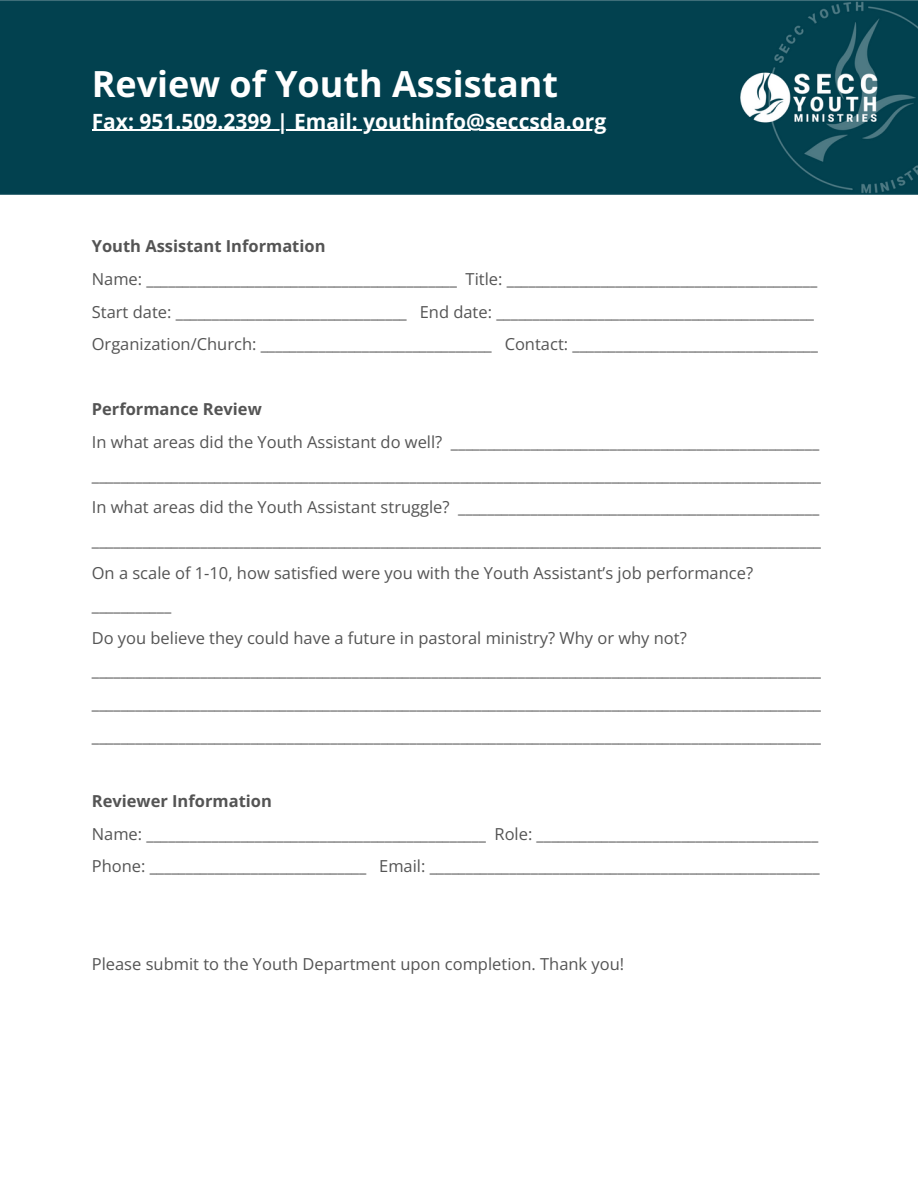
<style>
.page{position:relative;width:918px;height:1188px;background:#fff}
.page>*{position:absolute;margin:0;border:0;box-sizing:border-box;transform-origin:0 0}
.t1{font:700 36px "Open Sans";color:#fff}
.t2{font:700 21px "Open Sans";color:#fff}
.t3{font:16.5px/32.7px "Open Sans";color:#545454}
.t4{font:700 16.5px "Open Sans";color:#545454}
</style>
<div class="page">
<div style="left:0;top:0;width:918px;height:195px;background:#02414f"></div>
<hr style="left:92px;top:130px;width:514px;height:1px;background:#fff">
<p class="t1" style="left:92px;top:58px;width:468px">Review of Youth Assistant</p>
<p class="t2" style="left:92px;top:106px;width:516px">Fax: 951.509.2399 | Email: youthinfo@seccsda.org</p>
<p class="t4" style="left:92px;top:235px;width:235px">Youth Assistant Information</p>
<p class="t3" style="left:92px;top:262px;width:727px">Name: ___________________________________________ Title: ___________________________________________</p>
<p class="t3" style="left:92px;top:295px;width:724px">Start date: ________________________________ End date: ____________________________________________</p>
<p class="t3" style="left:92px;top:327px;width:728px">Organization/Church: ________________________________ Contact: __________________________________</p>
<p class="t4" style="left:92px;top:398px;width:172px">Performance Review</p>
<p class="t3" style="left:92px;top:425px;width:729px">In what areas did the Youth Assistant do well? ___________________________________________________</p>
<p class="t3" style="left:92px;top:458px;width:731px">_____________________________________________________________________________________________________</p>
<p class="t3" style="left:92px;top:491px;width:729px">In what areas did the Youth Assistant struggle? __________________________________________________</p>
<p class="t3" style="left:92px;top:523px;width:731px">_____________________________________________________________________________________________________</p>
<p class="t3" style="left:92px;top:556px;width:663px">On a scale of 1-10, how satisfied were you with the Youth Assistant’s job performance? ___________</p>
<p class="t3" style="left:92px;top:621px;width:597px">Do you believe they could have a future in pastoral ministry? Why or why not?</p>
<p class="t3" style="left:92px;top:654px;width:731px">_____________________________________________________________________________________________________ _____________________________________________________________________________________________________</p>
<p class="t3" style="left:92px;top:719px;width:731px">_____________________________________________________________________________________________________</p>
<p class="t4" style="left:92px;top:789px;width:182px">Reviewer Information</p>
<p class="t3" style="left:92px;top:817px;width:728px">Name: _______________________________________________ Role: _______________________________________</p>
<p class="t3" style="left:92px;top:849px;width:729px">Phone: ______________________________ Email: ______________________________________________________</p>
<p class="t3" style="left:92px;top:947px;width:534px">Please submit to the Youth Department upon completion. Thank you!</p>
</div>
